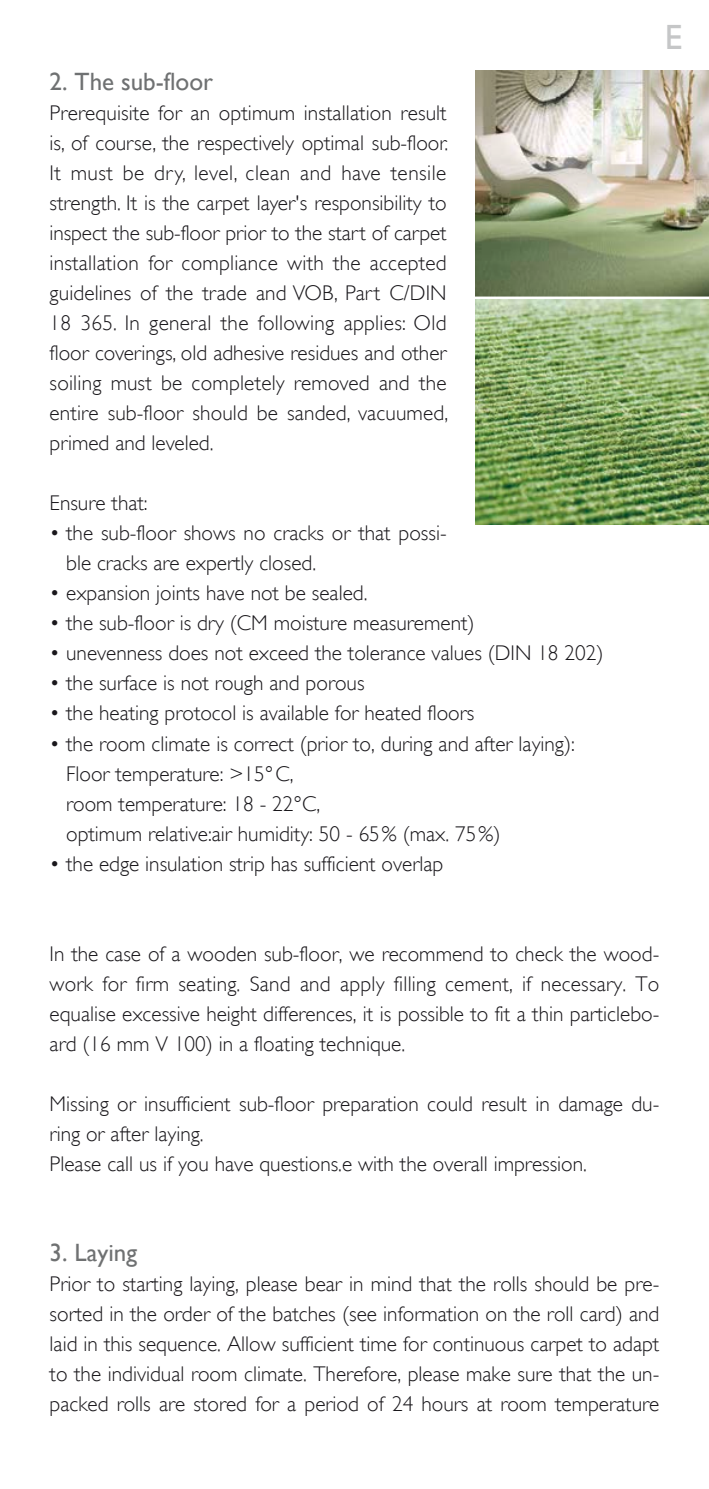
<style>
.page{position:relative;width:709px;height:1489px;background:#fff}
.page>*{position:absolute;margin:0;border:0;box-sizing:border-box;transform-origin:0 0}
.t1{font:35px "Gill Sans";color:#c5c6c7}
.t2{font:25px "Gill Sans";color:#6f7172}
.t3{font:300 21.25px/30px "Gill Sans";color:#19171b;text-align:justify}
</style>
<div class="page">
<img style="left:475px;top:71px;width:234px;height:453px">
<hr style="left:471px;top:296px;width:238px;height:3px;background:#fff">
<p class="t2" style="left:50px;top:67px;width:165px">2. The sub-floor</p>
<p class="t3" style="left:50px;top:98px;width:400px">Prerequisite for an optimum installation result is, of course, the respectively optimal sub-floor.<br>It must be dry, level, clean and have tensile strength. It is the carpet layer's responsibility to inspect the sub-floor prior to the start of carpet installation for compliance with the accepted guidelines of the trade and VOB, Part C/DIN 18 365. In general the following applies: Old floor coverings, old adhesive residues and other soiling must be completely removed and the entire sub-floor should be sanded, vacuumed, primed and leveled.</p>
<p class="t3" style="left:50px;top:488px;width:100px">Ensure that:</p>
<p class="t3" style="left:66px;top:518px;width:380px;text-indent:-17px">• the sub-floor shows no cracks or that possi&shy;ble cracks are expertly closed.</p>
<p class="t3" style="left:50px;top:578px;width:319px">• expansion joints have not be sealed.</p>
<p class="t3" style="left:50px;top:608px;width:426px">• the sub-floor is dry (CM moisture measurement)</p>
<p class="t3" style="left:50px;top:638px;width:555px">• unevenness does not exceed the tolerance values (DIN 18 202)</p>
<p class="t3" style="left:50px;top:668px;width:316px">• the surface is not rough and porous</p>
<p class="t3" style="left:50px;top:698px;width:426px">• the heating protocol is available for heated floors</p>
<p class="t3" style="left:66px;top:728px;width:510px;text-align:left;text-indent:-17px">• the room climate is correct (prior to, during and after laying):<br>Floor temperature: &gt;15°C,<br>room temperature: 18 - 22°C,<br>optimum relative:air humidity: 50 - 65% (max. 75%)</p>
<p class="t3" style="left:50px;top:848px;width:395px">• the edge insulation strip has sufficient overlap</p>
<h1 class="t1" style="left:664px;top:16px;width:19px">E</h1>
<p class="t3" style="left:50px;top:938px;width:611px">In the case of a wooden sub-floor, we recommend to check the wood&shy;work for firm seating. Sand and apply filling cement, if necessary. To equalise excessive height differences, it is possible to fit a thin particlebo&shy;ard (16 mm V 100) in a floating technique.</p>
<p class="t3" style="left:50px;top:1088px;width:609px;text-align:left">Missing or insufficient sub-floor preparation could result in damage du&shy;ring or after laying.<br>Please call us if you have questions.e with the overall impression.</p>
<p class="t2" style="left:50px;top:1237px;width:89px">3. Laying</p>
<p class="t3" style="left:50px;top:1268px;width:611px">Prior to starting laying, please bear in mind that the rolls should be pre&shy;sorted in the order of the batches (see information on the roll card) and laid in this sequence. Allow sufficient time for continuous carpet to adapt to the individual room climate. Therefore, please make sure that the un&shy;packed rolls are stored for a period of 24 hours at room temperature</p>
</div>
